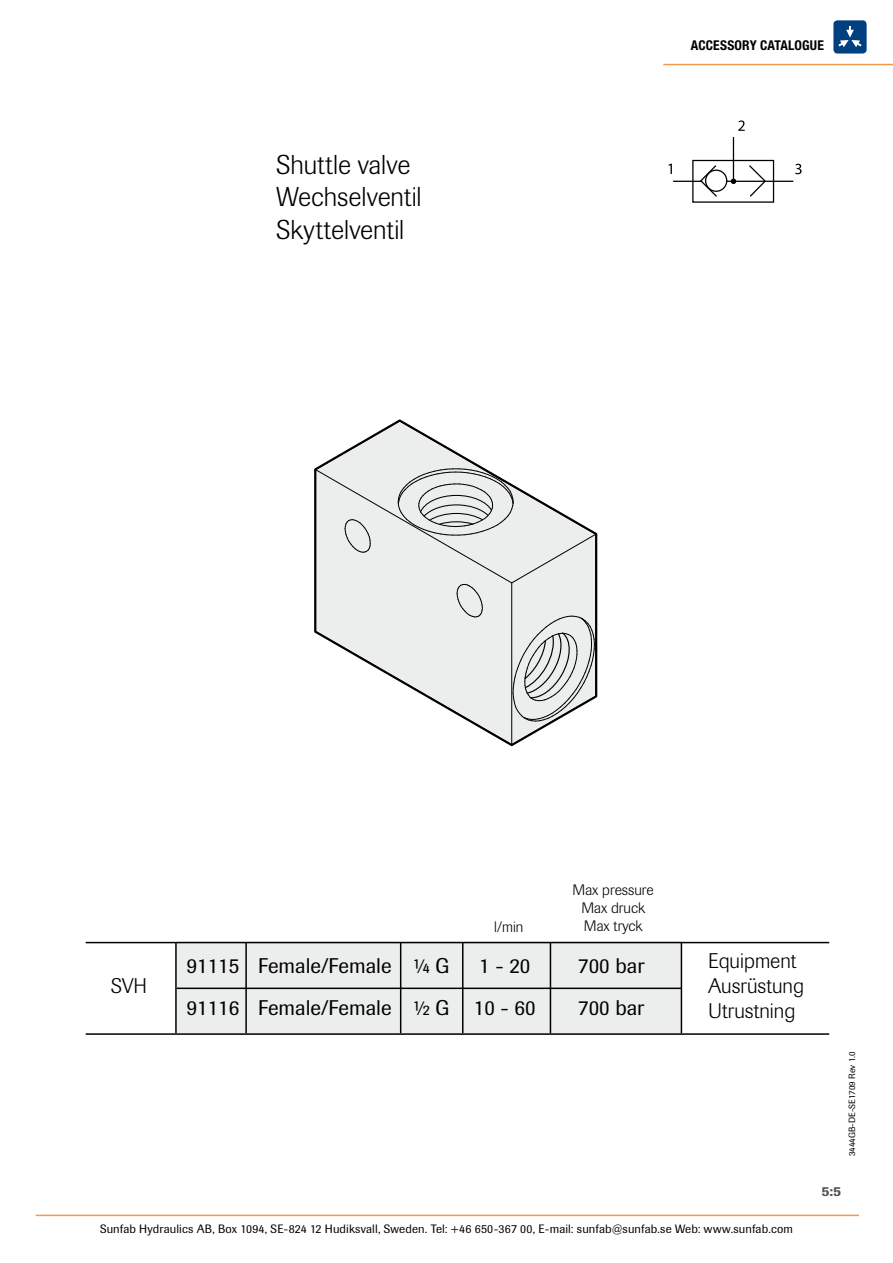
<style>
.page{position:relative;width:893px;height:1263px;background:#fff}
.page>*{position:absolute;margin:0;border:0;box-sizing:border-box;transform-origin:0 0}
.t1{font:300 27px/32.4px "Imago BQ";color:#000}
.t2{font:21px "Imago BQ";color:#000}
.t3{font:300 21px/25.2px "Imago BQ";color:#000}
.t4{font:300 15px/18px "Imago BQ";color:#000;text-align:center}
.t5{font:700 condensed 13.5px "Helvetica Neue LT Std";letter-spacing:.01em;color:#000}
.t6{font:500 13.5px "Imago BQ";color:#4f5159}
.t7{font:12px "Imago BQ";letter-spacing:.01em;color:#000}
.t8{font:9px "Imago BQ";color:#000}
</style>
<div class="page">
<hr style="left:36px;top:1214px;width:823px;height:2px;background:#f3984f">
<div style="left:176px;top:941px;width:505px;height:94px;background:#eceded"></div>
<hr style="left:86px;top:942px;width:743px;height:1px;background:#000">
<hr style="left:86px;top:1033px;width:743px;height:2px;background:#000">
<hr style="left:177px;top:987px;width:504px;height:2px;background:#000">
<hr style="left:175px;top:942px;width:2px;height:91px;background:#000">
<hr style="left:681px;top:942px;width:1px;height:91px;background:#000">
<hr style="left:245px;top:942px;width:2px;height:91px;background:#000">
<hr style="left:400px;top:942px;width:1px;height:91px;background:#000">
<hr style="left:462px;top:942px;width:1px;height:91px;background:#000">
<hr style="left:550px;top:942px;width:1px;height:91px;background:#000">
<svg style="left:314px;top:420px;width:283px;height:326px"></svg>
<svg style="left:731px;top:179px;width:5px;height:5px"></svg>
<svg style="left:795px;top:164px;width:7px;height:10px"></svg>
<svg style="left:738px;top:120px;width:7px;height:11px"></svg>
<hr style="left:733px;top:137px;width:1px;height:46px;background:#000">
<hr style="left:726px;top:181px;width:67px;height:1px;background:#000">
<div style="left:692px;top:160px;width:82px;height:43px;border:1px solid #000"></div>
<svg style="left:748px;top:165px;width:19px;height:32px"></svg>
<svg style="left:668px;top:164px;width:50px;height:34px"></svg>
<div style="left:705px;top:170px;width:22px;height:22px;border:1px solid #000;border-radius:50%"></div>
<hr style="left:663px;top:64px;width:230px;height:1px;background:#f3984f">
<div style="left:833px;top:20px;width:34px;height:34px;background:#003f80;border-radius:4px"></div>
<svg style="left:838px;top:26px;width:23px;height:21px"></svg>
<h1 class="t1" style="left:276px;top:149px;width:147px">Shuttle valve<br>Wechselventil<br>Skyttelventil</h1>
<p class="t5" style="left:691px;top:37px;width:134px">ACCESSORY CATALOGUE</p>
<p class="t4" style="left:494px;top:918px;width:31px">l/min</p>
<p class="t4" style="left:572px;top:881px;width:83px">Max pressure<br>Max druck<br>Max tryck</p>
<h2 class="t3" style="left:708px;top:948px;width:90px">Equipment</h2>
<h2 class="t2" style="left:187px;top:953px;width:264px">91115 Female/Female ¼ G</h2>
<h2 class="t2" style="left:479px;top:953px;width:53px">1 - 20</h2>
<h2 class="t2" style="left:578px;top:953px;width:68px">700 bar</h2>
<h2 class="t2" style="left:187px;top:995px;width:350px">91116 Female/Female ½ G 10 - 60</h2>
<h2 class="t2" style="left:578px;top:995px;width:68px">700 bar</h2>
<h2 class="t3" style="left:111px;top:974px;width:37px">SVH</h2>
<h2 class="t3" style="left:708px;top:974px;width:97px">Ausrüstung<br>Utrustning</h2>
<p class="t7" style="left:100px;top:1222px;width:694px">Sunfab Hydraulics AB, Box 1094, SE-824 12 Hudiksvall, Sweden. Tel: +46 650-367 00, E-mail: sunfab@sunfab.se Web: www.sunfab.com</p>
<p class="t8" style="left:847px;top:1156px;width:106px;rotate:-90deg">3444GB-DE-SE1709 Rev 1.0</p>
<p class="t6" style="left:821px;top:1183px;width:21px">5:5</p>
</div>
